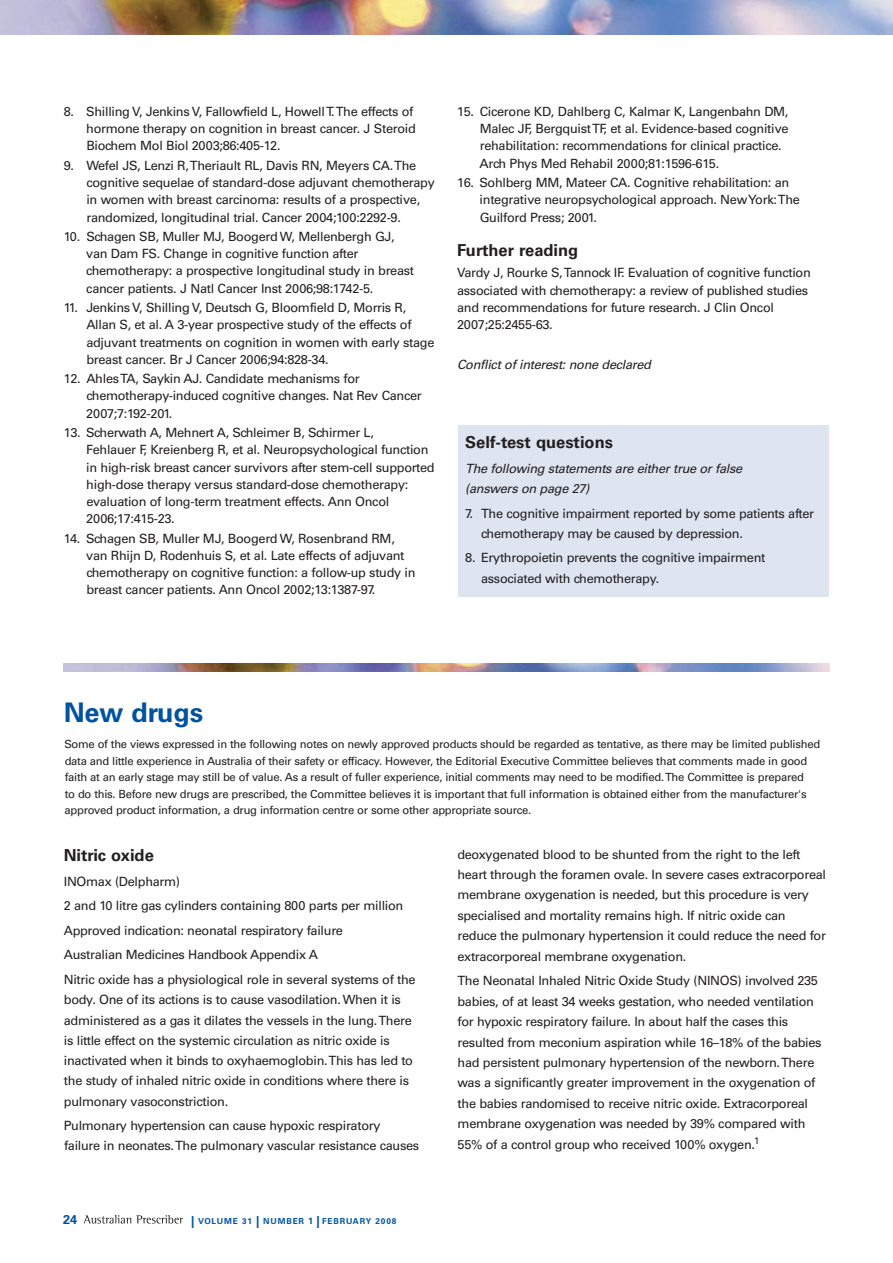
<style>
.page{position:relative;width:893px;height:1263px;background:#fff}
.page>*{position:absolute;margin:0;border:0;box-sizing:border-box;transform-origin:0 0}
.t1{font:700 27px "Univers LT";letter-spacing:-.005em;color:#0153a0}
.t2{font:700 16.5px "Univers LT";color:#231f20}
.t3{font:12.75px/17.2px "Univers LT";letter-spacing:-.025em;color:#231f20}
.t4{font:italic 12.75px/20.2px "Univers LT";letter-spacing:-.025em;color:#231f20}
.t5{font:700 12.75px "Univers LT";color:#0153a0}
.t6{font:11.25px/16.5px "Univers LT";letter-spacing:-.025em;color:#231f20}
.t7{font:700 8.25px "Univers LT";letter-spacing:.1em;color:#0153a0}
.s1{font-size:12px}
.s2{font-size:9px}
</style>
<div class="page">
<svg style="left:84px;top:1215px;width:99px;height:8px"></svg>
<div style="left:458px;top:425px;width:370px;height:172px;background:#dfe4f1"></div>
<img style="left:0;top:0;width:893px;height:34px">
<img style="left:64px;top:663px;width:765px;height:9px">
<p class="t3" style="left:86px;top:103px;width:331px;text-indent:-23px">8. Shilling V, Jenkins V, Fallowfield L, HowellT.The effects of hormone therapy on cognition in breast cancer. J Steroid<br>Biochem Mol Biol 2003;86:405-12.</p>
<p class="t3" style="left:86px;top:157px;width:350px;text-indent:-23px">9. Wefel JS, Lenzi R,Theriault RL, Davis RN, Meyers CA.The cognitive sequelae of standard-dose adjuvant chemotherapy in women with breast carcinoma: results of a prospective, randomized, longitudinal trial. Cancer 2004;100:2292-9.</p>
<p class="t3" style="left:86px;top:228px;width:329px;text-indent:-22px">10. Schagen SB, Muller MJ, Boogerd W, Mellenbergh GJ, van Dam FS. Change in cognitive function after chemotherapy: a prospective longitudinal study in breast cancer patients. J Natl Cancer Inst 2006;98:1742-5.</p>
<p class="t3" style="left:86px;top:299px;width:350px;text-indent:-23px">11. Jenkins V, Shilling V, Deutsch G, Bloomfield D, Morris R, Allan S, et al. A 3-year prospective study of the effects of adjuvant treatments on cognition in women with early stage breast cancer. Br J Cancer 2006;94:828-34.</p>
<p class="t3" style="left:86px;top:370px;width:337px;text-indent:-22px">12. AhlesTA, Saykin AJ. Candidate mechanisms for chemotherapy-induced cognitive changes. Nat Rev Cancer<br>2007;7:192-201.</p>
<p class="t3" style="left:86px;top:424px;width:350px;text-indent:-23px">13. Scherwath A, Mehnert A, Schleimer B, Schirmer L,<br>Fehlauer F, Kreienberg R, et al. Neuropsychological function in high-risk breast cancer survivors after stem-cell supported high-dose therapy versus standard-dose chemotherapy: evaluation of long-term treatment effects. Ann Oncol 2006;17:415-23.</p>
<p class="t3" style="left:86px;top:530px;width:331px;text-indent:-23px">14. Schagen SB, Muller MJ, Boogerd W, Rosenbrand RM, van Rhijn D, Rodenhuis S, et al. Late effects of adjuvant chemotherapy on cognitive function: a follow-up study in breast cancer patients. Ann Oncol 2002;13:1387-97.</p>
<p class="t3" style="left:480px;top:103px;width:310px;text-indent:-22px">15. Cicerone KD, Dahlberg C, Kalmar K, Langenbahn DM, Malec JF, BergquistTF, et al. Evidence-based cognitive rehabilitation: recommendations for clinical practice.<br>Arch Phys Med Rehabil 2000;81:1596-615.</p>
<p class="t3" style="left:480px;top:174px;width:322px;text-indent:-23px">16. Sohlberg MM, Mateer CA. Cognitive rehabilitation: an integrative neuropsychological approach. NewYork:The<br>Guilford Press; 2001.</p>
<p class="t2" style="left:457px;top:240px;width:123px">Further reading</p>
<p class="t3" style="left:457px;top:264px;width:355px">Vardy J, Rourke S,Tannock IF. Evaluation of cognitive function associated with chemotherapy: a review of published studies and recommendations for future research. J Clin Oncol 2007;25:2455-63.</p>
<p class="t4" style="left:457px;top:354px;width:195px">Conflict of interest: none declared</p>
<p class="t2" style="left:465px;top:433px;width:149px">Self-test questions</p>
<p class="t4" style="left:465px;top:458px;width:278px">The following statements are either true or false (answers on page 27)</p>
<p class="t3" style="left:481px;top:503px;width:335px;line-height:20.2px;text-indent:-16px">7. The cognitive impairment reported by some patients after chemotherapy may be caused by depression.</p>
<p class="t3" style="left:481px;top:548px;width:286px;line-height:20.2px;text-indent:-16px">8. Erythropoietin prevents the cognitive impairment associated with chemotherapy.</p>
<h1 class="t1" style="left:64px;top:696px;width:141px">New drugs</h1>
<p class="t6" style="left:65px;top:736px;width:757px">Some of the views expressed in the following notes on newly approved products should be regarded as tentative, as there may be limited published data and little experience in Australia of their safety or efficacy. However, the Editorial Executive Committee believes that comments made in good faith at an early stage may still be of value. As a result of fuller experience, initial comments may need to be modified.The Committee is prepared<br>to do this. Before new drugs are prescribed, the Committee believes it is important that full information is obtained either from the manufacturer's approved product information, a drug information centre or some other appropriate source.</p>
<p class="t2" style="left:64px;top:846px;width:92px">Nitric oxide</p>
<p class="t3" style="left:64px;top:869px;width:353px;line-height:24.5px">INOmax (Delpharm)<br>2 and 10 litre gas cylinders containing 800 parts per million Approved indication: neonatal respiratory failure<br>Australian Medicines Handbook Appendix A<br>Nitric oxide has a physiological role in several systems of the</p>
<p class="t3" style="left:64px;top:990px;width:351px;line-height:20.2px">body. One of its actions is to cause vasodilation. When it is administered as a gas it dilates the vessels in the lung.There is little effect on the systemic circulation as nitric oxide is inactivated when it binds to oxyhaemoglobin.This has led to the study of inhaled nitric oxide in conditions where there is pulmonary vasoconstriction.</p>
<p class="t3" style="left:64px;top:1115px;width:357px;line-height:20.2px">Pulmonary hypertension can cause hypoxic respiratory failure in neonates.The pulmonary vascular resistance causes</p>
<p class="t3" style="left:457px;top:844px;width:370px;line-height:20.4px">deoxygenated blood to be shunted from the right to the left heart through the foramen ovale. In severe cases extracorporeal membrane oxygenation is needed, but this procedure is very specialised and mortality remains high. If nitric oxide can reduce the pulmonary hypertension it could reduce the need for extracorporeal membrane oxygenation.</p>
<p class="t3" style="left:457px;top:971px;width:366px;line-height:20.4px">The Neonatal Inhaled Nitric Oxide Study (NINOS) involved 235 babies, of at least 34 weeks gestation, who needed ventilation for hypoxic respiratory failure. In about half the cases this resulted from meconium aspiration while 16–18% of the babies had persistent pulmonary hypertension of the newborn.There was a significantly greater improvement in the oxygenation of the babies randomised to receive nitric oxide. Extracorporeal membrane oxygenation was needed by 39% compared with 55% of a control group who received 100% oxygen.<sup>1</sup></p>
<p class="t5" style="left:63px;top:1212px;width:16px">24</p>
<p class="t7" style="left:191px;top:1216px;width:207px"><span class="s1">|</span> Volume 31 <span class="s1">|</span> NUMBER <span class="s2">1</span> <span class="s1">|</span> February 2008</p>
</div>
